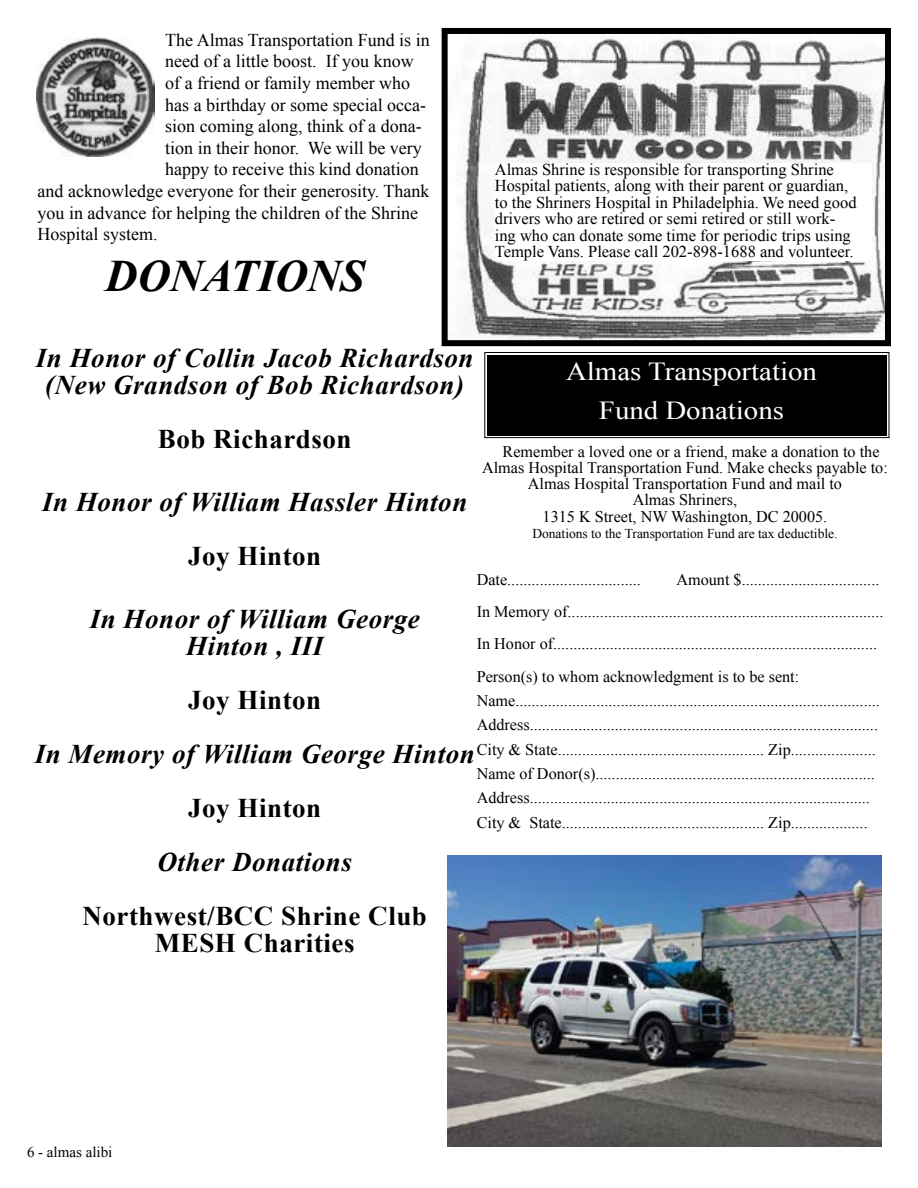
<style>
.page{position:relative;width:918px;height:1188px;background:#fff}
.page>*{position:absolute;margin:0;border:0;box-sizing:border-box;transform-origin:0 0}
.t1{font:italic 700 45px "Times New Roman";color:#000}
.t2{font:italic 700 27px/27px "Times New Roman";letter-spacing:.02em;color:#000;text-align:center}
.t3{font:700 27px/27px "Times New Roman";letter-spacing:.02em;color:#000;text-align:center}
.t4{font:25.95px/38.8px "Times New Roman";color:#fff;text-align:center;scale:1.11 1}
.t5{font:18px "Times New Roman";color:#000}
.t6{font:16.5px/16.5px "Times New Roman";color:#000}
.t7{font:16.2px/24.3px "Times New Roman";color:#000}
.t8{font:15px "Times New Roman";color:#000}
.t9{font:13.5px "Times New Roman";color:#000}
</style>
<div class="page">
<img style="left:457px;top:35px;width:427px;height:304px">
<div style="left:442px;top:28px;width:449px;height:318px;border:6px solid #000"></div>
<div style="left:495px;top:163px;width:376px;height:98px;background:#fff"></div>
<img style="left:37px;top:38px;width:117px;height:118px">
<svg style="left:484px;top:352px;width:406px;height:87px;background:#0e0e0e"></svg>
<div style="left:489px;top:357px;width:396px;height:77px;border:1px solid #000"></div>
<img style="left:448px;top:856px;width:433px;height:291px">
<p class="t5" style="left:165px;top:28px;width:266px">The Almas Transportation Fund is in</p>
<p class="t5" style="left:165px;top:49px;width:250px">need of a little boost. If you know</p>
<p class="t5" style="left:165px;top:71px;width:246px">of a friend or family member who</p>
<p class="t5" style="left:165px;top:93px;width:262px">has a birthday or some special occa-</p>
<p class="t5" style="left:165px;top:114px;width:258px">sion coming along, think of a dona-</p>
<p class="t5" style="left:165px;top:136px;width:258px">tion in their honor. We will be very</p>
<p class="t5" style="left:165px;top:157px;width:255px">happy to receive this kind donation</p>
<p class="t5" style="left:38px;top:179px;width:393px">and acknowledge everyone for their generosity. Thank</p>
<p class="t5" style="left:38px;top:201px;width:382px">you in advance for helping the children of the Shrine</p>
<p class="t5" style="left:38px;top:222px;width:122px">Hospital system.</p>
<h1 class="t1" style="left:105px;top:245px;width:262px">DONATIONS</h1>
<p class="t6" style="left:495px;top:161px;width:363px">Almas Shrine is responsible for transporting Shrine Hospital patients, along with their parent or guardian, to the Shriners Hospital in Philadelphia. We need good drivers who are retired or semi retired or still work&shy;ing who can donate some time for periodic trips using Temple Vans. Please call 202-898-1688 and volunteer.</p>
<h2 class="t2" style="left:36px;top:344px;width:439px">In Honor of Collin Jacob Richardson (New Grandson of Bob Richardson)</h2>
<h2 class="t3" style="left:158px;top:425px;width:195px">Bob Richardson</h2>
<h3 class="t4" style="left:566px;top:351px;width:227px">Almas Transportation<br>Fund Donations</h3>
<p class="t7" style="left:503px;top:439px;width:379px">Remember a loved one or a friend, make a donation to the</p>
<p class="t7" style="left:482px;top:455px;width:407px">Almas Hospital Transportation Fund. Make checks payable to:</p>
<p class="t7" style="left:528px;top:471px;width:316px">Almas Hospital Transportation Fund and mail to</p>
<p class="t7" style="left:633px;top:488px;width:106px">Almas Shriners,</p>
<p class="t7" style="left:543px;top:504px;width:286px">1315 K Street, NW Washington, DC 20005.</p>
<p class="t9" style="left:532px;top:524px;width:307px">Donations to the Transportation Fund are tax deductible.</p>
<p class="t7" style="left:477px;top:567px;width:166px">Date.................................</p>
<h2 class="t2" style="left:42px;top:488px;width:427px">In Honor of William Hassler Hinton</h2>
<h2 class="t3" style="left:188px;top:542px;width:135px">Joy Hinton</h2>
<h2 class="t2" style="left:90px;top:605px;width:332px">In Honor of William George<br>Hinton , III</h2>
<h2 class="t3" style="left:188px;top:686px;width:135px">Joy Hinton</h2>
<h2 class="t2" style="left:35px;top:740px;width:442px">In Memory of William George Hinton</h2>
<h2 class="t3" style="left:188px;top:794px;width:135px">Joy Hinton</h2>
<h2 class="t2" style="left:158px;top:848px;width:196px">Other Donations</h2>
<h2 class="t3" style="left:82px;top:902px;width:346px">Northwest/BCC Shrine Club<br>MESH Charities</h2>
<p class="t7" style="left:477px;top:563px;width:408px;line-height:32.4px;text-indent:200px">Amount $..................................<br>In Memory of..............................................................................<br>In Honor of................................................................................<br>Person(s) to whom acknowledgment is to be sent:</p>
<p class="t7" style="left:477px;top:688px;width:405px">Name..........................................................................................<br>Address......................................................................................<br>City &amp; State................................................... Zip.....................<br>Name of Donor(s).....................................................................<br>Address....................................................................................<br>City &amp; State.................................................. Zip...................</p>
<p class="t8" style="left:27px;top:1142px;width:87px">6 - almas alibi</p>
</div>
